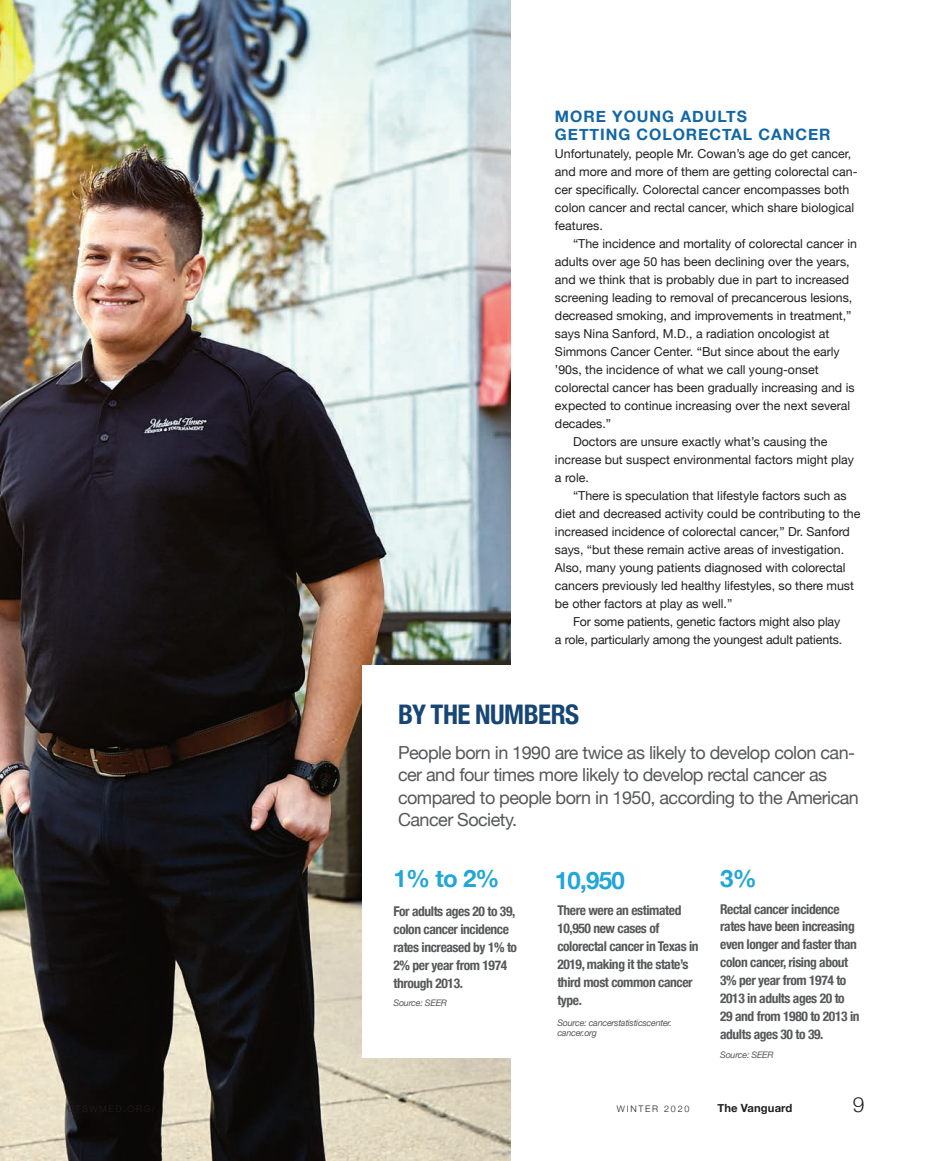
<style>
.page{position:relative;width:932px;height:1161px;background:#fff}
.page>*{position:absolute;margin:0;border:0;box-sizing:border-box;transform-origin:0 0}
.vanguard_body_no_ind{font:700 condensed 27px "Helvetica Neue";letter-spacing:-.015em;color:#184674}
.vanguard_body_no_ind-2{font:700 24px "Helvetica Neue";letter-spacing:-.03em;color:#20a6d8}
.t1{font:300 21px "Helvetica Neue";color:#231f20}
.vanguard_body_no_ind-3{font:18px/22.5px "Helvetica Neue";letter-spacing:-.03em;color:#57585a}
.vanguard_subhead_fea{font:700 15.75px/18px "Helvetica Neue";letter-spacing:.06em;color:#1267a4}
.vanguard_body_no_ind-4{font:700 condensed 13.5px/18px "Helvetica Neue";letter-spacing:-.03em;color:#57585a}
.vanguard_body{font:12.3px/18px "Helvetica Neue";color:#231f20}
.vanguard_body_no_ind-5{font:12.3px/18px "Helvetica Neue";color:#231f20}
.t2{font:700 11.25px "Helvetica Neue";letter-spacing:.01em;color:#231f20}
.vanguard_body_no_ind-6{font:italic 9px/10.5px "Helvetica Neue";letter-spacing:-.03em;color:#57585a}
.t3{font:300 9px "Helvetica Neue";letter-spacing:.19em;color:#231f20}
</style>
<div class="page">
<img style="left:0;top:213px;width:510px;height:948px">
<div style="left:362px;top:665px;width:534px;height:393px;background:#fff"></div>
<svg style="left:0;top:0;width:14px;height:213px"></svg>
<img style="left:14px;top:0;width:496px;height:213px">
<p class="vanguard_subhead_fea" style="left:555px;top:107px;width:277px">MORE YOUNG ADULTS<br>GETTING COLORECTAL CANCER</p>
<p class="vanguard_body_no_ind-5" style="left:555px;top:145px;width:304px">Unfortunately, people Mr. Cowan’s age do get cancer, and more and more of them are getting colorectal can&shy;cer specifically. Colorectal cancer encompasses both colon cancer and rectal cancer, which share biological features.</p>
<p class="vanguard_body" style="left:555px;top:235px;width:303px;text-indent:18px">“The incidence and mortality of colorectal cancer in adults over age 50 has been declining over the years, and we think that is probably due in part to increased screening leading to removal of precancerous lesions, decreased smoking, and improvements in treatment,” says Nina Sanford, M.D., a radiation oncologist at Simmons Cancer Center. “But since about the early ’90s, the incidence of what we call young-onset colorectal cancer has been gradually increasing and is expected to continue increasing over the next several decades.”</p>
<p class="vanguard_body" style="left:555px;top:433px;width:300px;text-indent:18px">Doctors are unsure exactly what’s causing the increase but suspect environmental factors might play a role.</p>
<p class="vanguard_body" style="left:555px;top:487px;width:307px;text-indent:18px">“There is speculation that lifestyle factors such as diet and decreased activity could be contributing to the increased incidence of colorectal cancer,” Dr. Sanford says, “but these remain active areas of investigation.<br>Also, many young patients diagnosed with colorectal cancers previously led healthy lifestyles, so there must be other factors at play as well.”</p>
<p class="vanguard_body" style="left:555px;top:613px;width:289px;text-align:right">For some patients, genetic factors might also play<br>a role, particularly among the youngest adult patients.</p>
<p class="vanguard_body_no_ind" style="left:398px;top:692px;width:183px">BY THE NUMBERS</p>
<p class="vanguard_body_no_ind-3" style="left:398px;top:742px;width:462px">People born in 1990 are twice as likely to develop colon can&shy;cer and four times more likely to develop rectal cancer as compared to people born in 1950, according to the American Cancer Society.</p>
<p class="vanguard_body_no_ind-2" style="left:393px;top:860px;width:108px">1% to 2%</p>
<p class="vanguard_body_no_ind-2" style="left:555px;top:861px;width:71px">10,950</p>
<p class="vanguard_body_no_ind-4" style="left:557px;top:900px;width:143px">There were an estimated<br>10,950 new cases of colorectal cancer in Texas in<br>2019, making it the state’s third most common cancer type.</p>
<p class="vanguard_body_no_ind-6" style="left:557px;top:1018px;width:116px">Source: cancerstatisticscenter. cancer.org</p>
<p class="vanguard_body_no_ind-4" style="left:393px;top:901px;width:125px">For adults ages 20 to 39, colon cancer incidence rates increased by 1% to<br>2% per year from 1974 through 2013.</p>
<p class="vanguard_body_no_ind-6" style="left:393px;top:998px;width:55px">Source: SEER</p>
<p class="vanguard_body_no_ind-2" style="left:720px;top:860px;width:38px">3%</p>
<p class="vanguard_body_no_ind-4" style="left:720px;top:899px;width:141px">Rectal cancer incidence rates have been increasing even longer and faster than colon cancer, rising about<br>3% per year from 1974 to<br>2013 in adults ages 20 to<br>29 and from 1980 to 2013 in adults ages 30 to 39.</p>
<p class="vanguard_body_no_ind-6" style="left:720px;top:1050px;width:55px">Source: SEER</p>
<p class="t3" style="left:617px;top:1101px;width:74px">WINTER 2020</p>
<p class="t2" style="left:717px;top:1099px;width:77px">The Vanguard</p>
<h3 class="t1" style="left:852px;top:1088px;width:13px">9</h3>
</div>
